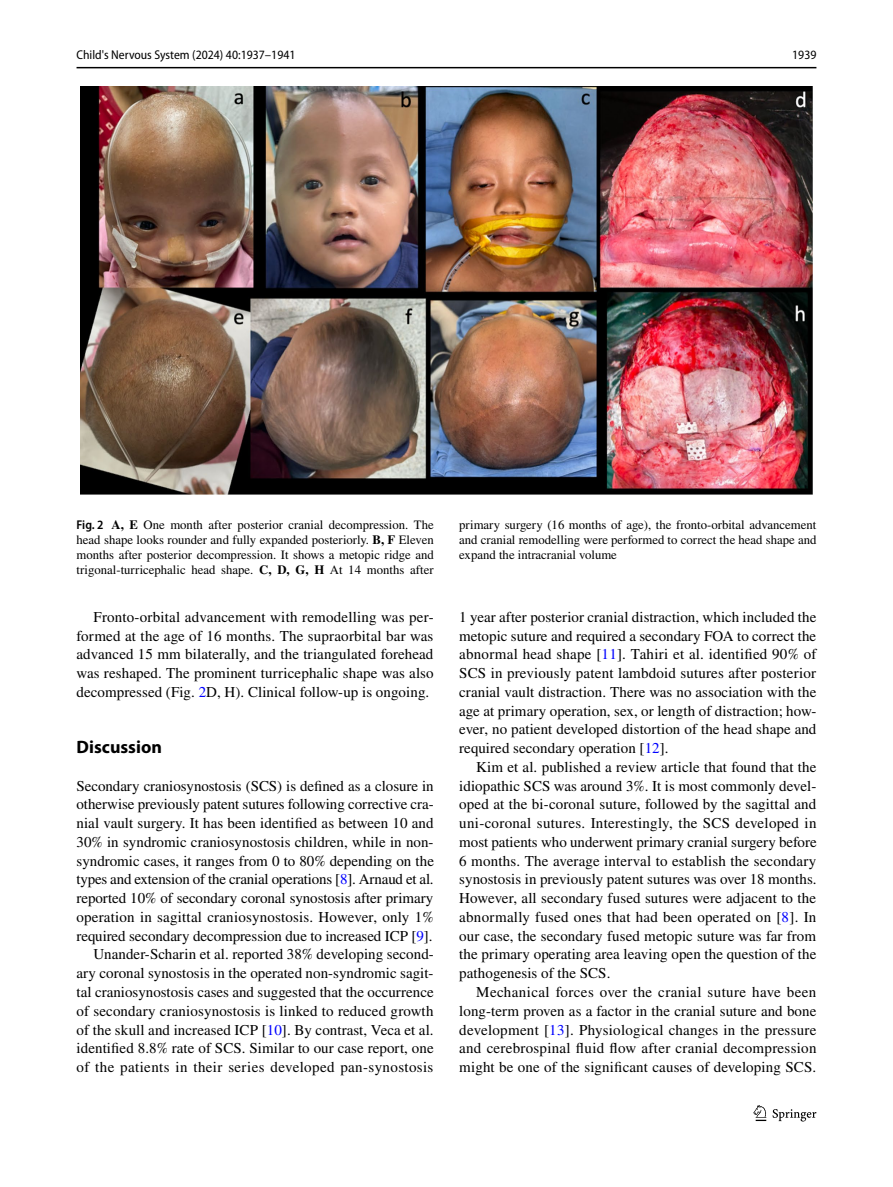
<style>
.page{position:relative;width:893px;height:1187px;background:#fff}
.page>*{position:absolute;margin:0;border:0;box-sizing:border-box;transform-origin:0 0}
.t1{font:700 18px "Myriad Pro";color:#000}
.t2{font:15px/18.8px "STIX";letter-spacing:.005em;color:#000;text-align:justify}
.t3{font:12.75px/15px "STIX";color:#000;text-align:justify}
.t4{font:semi-condensed 12.75px "Myriad Pro";color:#000}
.s1{font-family:"Myriad Pro";font-weight:600;font-stretch:semi-condensed}
.s2{font-weight:700}
.s3{color:#00f}
</style>
<div class="page">
<hr style="left:77px;top:67px;width:739px;height:1px;background:#000">
<svg style="left:753px;top:1105px;width:13px;height:15px"></svg>
<svg style="left:773px;top:1109px;width:43px;height:12px"></svg>
<img style="left:81px;top:87px;width:731px;height:407px">
<p class="t4" style="left:77px;top:48px;width:220px">Child's Nervous System (2024) 40:1937–1941</p>
<p class="t4" style="left:792px;top:48px;width:26px">1939</p>
<p class="t3" style="left:77px;top:518px;width:359px"><span class="s1">Fig. 2</span> <span class="s2">A, E</span> One month after posterior cranial decompression. The head shape looks rounder and fully expanded posteriorly. <span class="s2">B, F</span> Eleven months after posterior decompression. It shows a metopic ridge and trigonal-turricephalic head shape. <span class="s2">C, D, G, H</span> At 14 months after</p>
<p class="t3" style="left:459px;top:518px;width:359px">primary surgery (16 months of age), the fronto-orbital advancement and cranial remodelling were performed to correct the head shape and expand the intracranial volume</p>
<p class="t2" style="left:77px;top:608px;width:359px;text-indent:17px">Fronto-orbital advancement with remodelling was per&shy;formed at the age of 16 months. The supraorbital bar was advanced 15 mm bilaterally, and the triangulated forehead was reshaped. The prominent turricephalic shape was also decompressed (Fig. <span class="s3">2</span>D, H). Clinical follow-up is ongoing.</p>
<p class="t1" style="left:77px;top:735px;width:87px">Discussion</p>
<p class="t2" style="left:77px;top:777px;width:359px;text-align:right">Secondary craniosynostosis (SCS) is defined as a closure in otherwise previously patent sutures following corrective cra&shy;nial vault surgery. It has been identified as between 10 and 30% in syndromic craniosynostosis children, while in non&shy;syndromic cases, it ranges from 0 to 80% depending on the types and extension of the cranial operations [<span class="s3">8</span>]. Arnaud et al. reported 10% of secondary coronal synostosis after primary operation in sagittal craniosynostosis. However, only 1% required secondary decompression due to increased ICP [<span class="s3">9</span>].<br>Unander-Scharin et al. reported 38% developing second&shy;ary coronal synostosis in the operated non-syndromic sagit&shy;tal craniosynostosis cases and suggested that the occurrence of secondary craniosynostosis is linked to reduced growth of the skull and increased ICP [<span class="s3">10</span>]. By contrast, Veca et al. identified 8.8% rate of SCS. Similar to our case report, one of the patients in their series developed pan-synostosis</p>
<p class="t2" style="left:459px;top:608px;width:359px">1 year after posterior cranial distraction, which included the metopic suture and required a secondary FOA to correct the abnormal head shape [<span class="s3">11</span>]. Tahiri et al. identified 90% of SCS in previously patent lambdoid sutures after posterior cranial vault distraction. There was no association with the age at primary operation, sex, or length of distraction; how&shy;ever, no patient developed distortion of the head shape and required secondary operation [<span class="s3">12</span>].</p>
<p class="t2" style="left:459px;top:758px;width:359px;text-indent:17px">Kim et al. published a review article that found that the idiopathic SCS was around 3%. It is most commonly devel&shy;oped at the bi-coronal suture, followed by the sagittal and uni-coronal sutures. Interestingly, the SCS developed in most patients who underwent primary cranial surgery before 6 months. The average interval to establish the secondary synostosis in previously patent sutures was over 18 months.<br>However, all secondary fused sutures were adjacent to the abnormally fused ones that had been operated on [<span class="s3">8</span>]. In our case, the secondary fused metopic suture was far from the primary operating area leaving open the question of the pathogenesis of the SCS.</p>
<p class="t2" style="left:459px;top:983px;width:359px;text-indent:17px">Mechanical forces over the cranial suture have been long-term proven as a factor in the cranial suture and bone development [<span class="s3">13</span>]. Physiological changes in the pressure and cerebrospinal fluid flow after cranial decompression might be one of the significant causes of developing SCS.</p>
</div>
